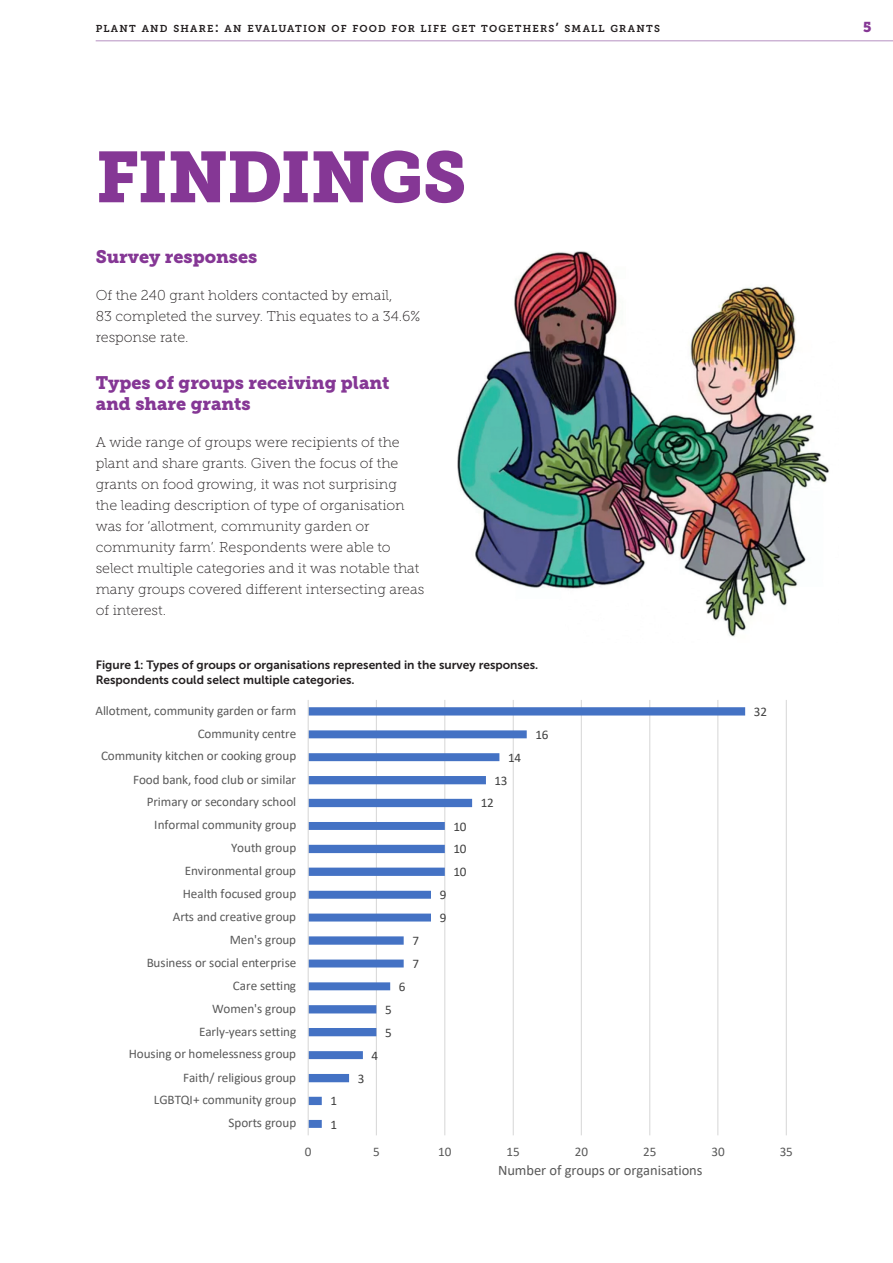
<style>
.page{position:relative;width:893px;height:1263px;background:#fff}
.page>*{position:absolute;margin:0;border:0;box-sizing:border-box;transform-origin:0 0}
.main_head_BIG{font:71.25px "Museo Slab 900";letter-spacing:-.025em;color:#853795}
.subhead{font:18px/21px "Museo Slab 900";color:#853795}
.t1{font:14.55px "Calibri";letter-spacing:-.005em;color:#595959}
.main_text{font:14.25px/21px "Museo Slab 100";color:#231f20}
.t2{font:14.25px "Museo Slab 900";color:#853795}
.t3{font:13.2px "Calibri";color:#595959}
.t4{font:13.2px "Calibri";letter-spacing:-.005em;color:#404040}
.Figure_head{font:12px/15px "Museo Sans 700";color:#231f20}
.t5{font:10.05px "Museo Slab 700";letter-spacing:.12em;color:#231f20}
.s1{font-size:14.25px}
</style>
<div class="page">
<hr style="left:96px;top:40px;width:797px;height:1px;background:#b690c2">
<svg style="left:307px;top:700px;width:480px;height:436px"></svg>
<img style="left:457px;top:251px;width:372px;height:386px">
<p class="t5" style="left:96px;top:23px;width:566px">PLANT AND SHARE<span class="s1">:</span> AN EVALUATION OF FOOD FOR LIFE GET TOGETHERS<span class="s1">’</span> SMALL GRANTS</p>
<p class="t2" style="left:863px;top:19px;width:10px">5</p>
<p class="main_head_BIG" style="left:96px;top:136px;width:373px">FINDINGS</p>
<p class="subhead" style="left:96px;top:247px;width:163px">Survey responses</p>
<p class="main_text" style="left:96px;top:285px;width:326px">Of the 240 grant holders contacted by email,<br>83 completed the survey. This equates to a 34.6% response rate.</p>
<p class="subhead" style="left:96px;top:373px;width:295px">Types of groups receiving plant and share grants</p>
<p class="main_text" style="left:96px;top:432px;width:330px">A wide range of groups were recipients of the plant and share grants. Given the focus of the grants on food growing, it was not surprising<br>the leading description of type of organisation was for ‘allotment, community garden or community farm’. Respondents were able to select multiple categories and it was notable that many groups covered different intersecting areas of interest.</p>
<p class="Figure_head" style="left:96px;top:657px;width:444px">Figure 1: Types of groups or organisations represented in the survey responses.<br>Respondents could select multiple categories.</p>
<p class="t3" style="left:95px;top:701px;width:202px">Allotment, community garden or farm</p>
<p class="t3" style="left:198px;top:724px;width:100px">Community centre</p>
<p class="t4" style="left:535px;top:725px;width:15px">16</p>
<p class="t3" style="left:101px;top:747px;width:197px">Community kitchen or cooking group</p>
<p class="t4" style="left:508px;top:748px;width:15px">14</p>
<p class="t3" style="left:133px;top:770px;width:164px">Food bank, food club or similar</p>
<p class="t4" style="left:494px;top:771px;width:15px">13</p>
<p class="t3" style="left:147px;top:793px;width:151px">Primary or secondary school</p>
<p class="t4" style="left:481px;top:794px;width:15px">12</p>
<p class="t3" style="left:154px;top:816px;width:144px">Informal community group</p>
<p class="t4" style="left:453px;top:817px;width:15px">10</p>
<p class="t3" style="left:231px;top:839px;width:67px">Youth group</p>
<p class="t4" style="left:453px;top:840px;width:15px">10</p>
<p class="t3" style="left:185px;top:862px;width:113px">Environmental group</p>
<p class="t4" style="left:453px;top:863px;width:15px">10</p>
<p class="t3" style="left:183px;top:884px;width:115px">Health focused group</p>
<p class="t4" style="left:440px;top:886px;width:8px">9</p>
<p class="t3" style="left:173px;top:907px;width:125px">Arts and creative group</p>
<p class="t4" style="left:440px;top:909px;width:8px">9</p>
<p class="t3" style="left:230px;top:930px;width:68px">Men's group</p>
<p class="t4" style="left:412px;top:931px;width:8px">7</p>
<p class="t3" style="left:147px;top:953px;width:151px">Business or social enterprise</p>
<p class="t4" style="left:412px;top:954px;width:8px">7</p>
<p class="t3" style="left:233px;top:976px;width:65px">Care setting</p>
<p class="t4" style="left:399px;top:977px;width:8px">6</p>
<p class="t3" style="left:212px;top:999px;width:85px">Women's group</p>
<p class="t4" style="left:385px;top:1000px;width:8px">5</p>
<p class="t3" style="left:199px;top:1022px;width:99px">Early-years setting</p>
<p class="t4" style="left:385px;top:1023px;width:8px">5</p>
<p class="t3" style="left:129px;top:1045px;width:169px">Housing or homelessness group</p>
<p class="t4" style="left:371px;top:1046px;width:8px">4</p>
<p class="t3" style="left:183px;top:1068px;width:114px">Faith/ religious group</p>
<p class="t4" style="left:358px;top:1069px;width:8px">3</p>
<p class="t3" style="left:154px;top:1091px;width:144px">LGBTQI+ community group</p>
<p class="t4" style="left:330px;top:1092px;width:8px">1</p>
<p class="t3" style="left:229px;top:1113px;width:69px">Sports group</p>
<p class="t4" style="left:330px;top:1115px;width:8px">1</p>
<p class="t4" style="left:754px;top:702px;width:15px">32</p>
<p class="t3" style="left:305px;top:1142px;width:8px">0</p>
<p class="t3" style="left:373px;top:1142px;width:8px">5</p>
<p class="t3" style="left:438px;top:1142px;width:15px">10</p>
<p class="t3" style="left:506px;top:1142px;width:15px">15</p>
<p class="t3" style="left:575px;top:1142px;width:15px">20</p>
<p class="t3" style="left:643px;top:1142px;width:15px">25</p>
<p class="t3" style="left:711px;top:1142px;width:15px">30</p>
<p class="t3" style="left:780px;top:1142px;width:15px">35</p>
<p class="t1" style="left:498px;top:1160px;width:206px">Number of groups or organisations</p>
</div>
